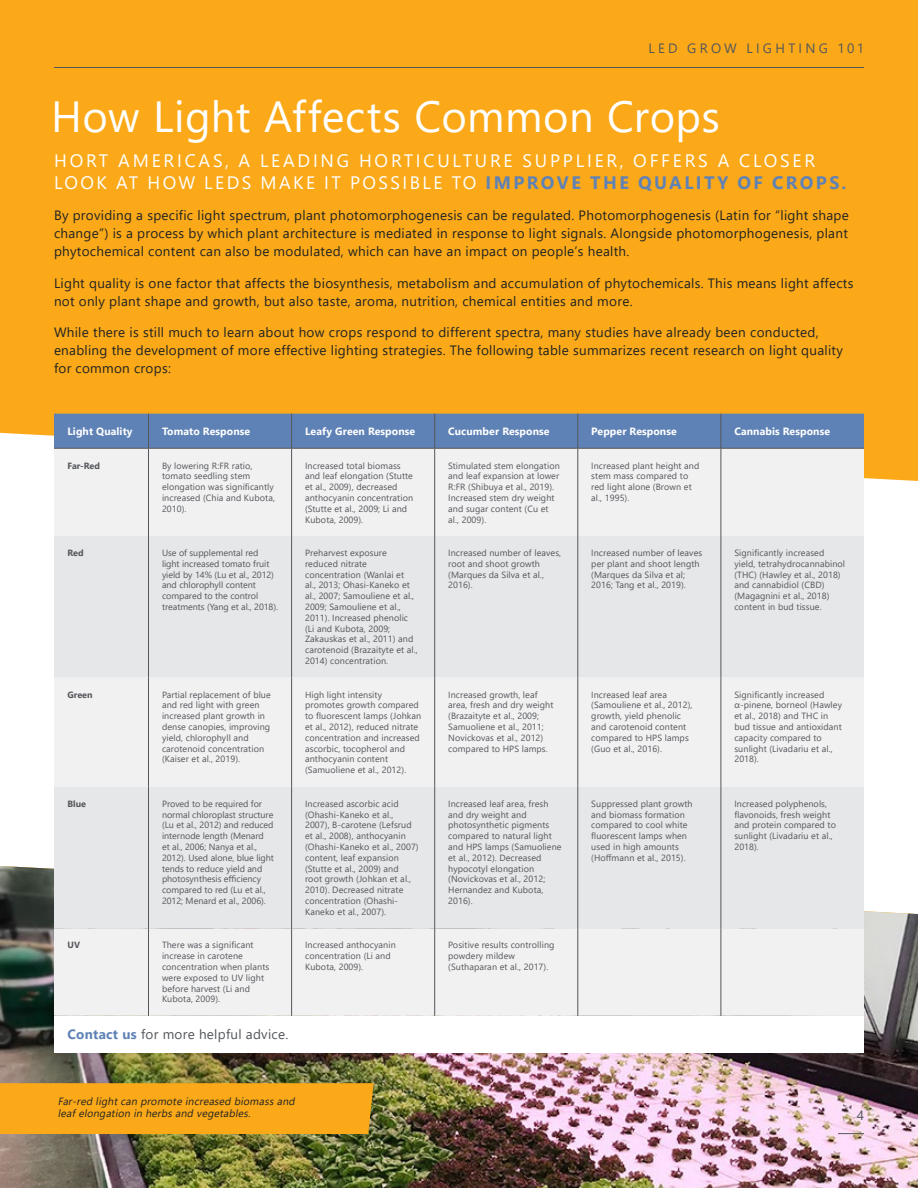
<style>
.page{position:relative;width:918px;height:1188px;background:#fff}
.page>*{position:absolute;margin:0;border:0;box-sizing:border-box;transform-origin:0 0}
.t1{font:43.5px "Segoe UI";letter-spacing:.01em;color:#fff}
.t2{font:18px/21.6px "Segoe UI";letter-spacing:.155em;color:#fff}
.t3{font:13.5px/18px "Segoe UI";letter-spacing:.02em;color:#212322}
.t4{font:13.5px "Segoe UI";letter-spacing:.02em;color:#53565a}
.t5{font:13.5px "Segoe UI";letter-spacing:.24em;color:#53565a}
.t6{font:700 10.5px "Segoe UI";letter-spacing:.01em;color:#fff}
.t7{font:italic 10.5px/12.6px "Segoe UI";color:#212322}
.t8{font:9px/10.8px "Segoe UI";letter-spacing:.01em;color:#53565a}
.t9{font:700 9px "Segoe UI";color:#53565a}
.s1{font-weight:700;color:#5f82b6}
</style>
<div class="page">
<img style="left:0;top:866px;width:918px;height:322px">
<div style="left:0;top:0;width:918px;height:481px;background:#fba919"></div>
<hr style="left:54px;top:67px;width:810px;height:1px;background:#53565a">
<svg style="left:838px;top:1133px;width:26px;height:1px"></svg>
<div style="left:54px;top:414px;width:810px;height:34px;background:#5f82b6"></div>
<div style="left:54px;top:449px;width:810px;height:567px;background:#f1f1f2"></div>
<svg style="left:54px;top:536px;width:810px;height:392px;fill:#e6e7e8"></svg>
<div style="left:54px;top:1016px;width:810px;height:37px;background:#fff"></div>
<hr style="left:54px;top:448px;width:94px;height:1px;background:#53565a">
<hr style="left:148px;top:414px;width:1px;height:34px;background:#53565a">
<hr style="left:291px;top:414px;width:1px;height:34px;background:#53565a">
<hr style="left:434px;top:414px;width:1px;height:34px;background:#53565a">
<hr style="left:578px;top:414px;width:1px;height:34px;background:#53565a">
<hr style="left:148px;top:448px;width:144px;height:1px;background:#53565a">
<hr style="left:292px;top:448px;width:143px;height:1px;background:#53565a">
<hr style="left:435px;top:448px;width:143px;height:1px;background:#53565a">
<hr style="left:578px;top:448px;width:143px;height:1px;background:#53565a">
<hr style="left:721px;top:414px;width:1px;height:34px;background:#53565a">
<hr style="left:721px;top:448px;width:143px;height:1px;background:#53565a">
<hr style="left:148px;top:448px;width:1px;height:88px;background:#53565a">
<hr style="left:291px;top:448px;width:1px;height:88px;background:#53565a">
<hr style="left:434px;top:448px;width:1px;height:88px;background:#53565a">
<hr style="left:578px;top:448px;width:1px;height:88px;background:#53565a">
<hr style="left:721px;top:448px;width:1px;height:88px;background:#53565a">
<hr style="left:148px;top:536px;width:1px;height:142px;background:#53565a">
<hr style="left:148px;top:787px;width:1px;height:141px;background:#53565a">
<hr style="left:291px;top:536px;width:1px;height:142px;background:#53565a">
<hr style="left:434px;top:536px;width:1px;height:142px;background:#53565a">
<hr style="left:578px;top:536px;width:1px;height:142px;background:#53565a">
<hr style="left:291px;top:787px;width:1px;height:141px;background:#53565a">
<hr style="left:434px;top:787px;width:1px;height:141px;background:#53565a">
<hr style="left:578px;top:787px;width:1px;height:141px;background:#53565a">
<hr style="left:721px;top:536px;width:1px;height:142px;background:#53565a">
<hr style="left:721px;top:787px;width:1px;height:141px;background:#53565a">
<hr style="left:148px;top:678px;width:1px;height:109px;background:#53565a">
<hr style="left:148px;top:928px;width:1px;height:88px;background:#53565a">
<hr style="left:291px;top:678px;width:1px;height:109px;background:#53565a">
<hr style="left:434px;top:678px;width:1px;height:109px;background:#53565a">
<hr style="left:578px;top:678px;width:1px;height:109px;background:#53565a">
<hr style="left:291px;top:928px;width:1px;height:88px;background:#53565a">
<hr style="left:434px;top:928px;width:1px;height:88px;background:#53565a">
<hr style="left:578px;top:928px;width:1px;height:88px;background:#53565a">
<hr style="left:721px;top:678px;width:1px;height:109px;background:#53565a">
<hr style="left:721px;top:928px;width:1px;height:88px;background:#53565a">
<div style="left:0;top:1083px;width:374px;height:51px;background:#fba919"></div>
<h3 class="t5" style="left:649px;top:36px;width:217px">LED GROW LIGHTING 101</h3>
<h1 class="t1" style="left:51px;top:76px;width:670px">How Light Affects Common Crops</h1>
<h2 class="t2" style="left:54px;top:149px;width:794px">HORT AMERICAS, A LEADING HORTICULTURE SUPPLIER, OFFERS A CLOSER<br>LOOK AT HOW LEDS MAKE IT POSSIBLE TO <span class="s1">IMPROVE THE QUALITY OF CROPS.</span></h2>
<p class="t3" style="left:54px;top:205px;width:796px;text-align:justify">By providing a specific light spectrum, plant photomorphogenesis can be regulated. Photomorphogenesis (Latin for “light shape change”) is a process by which plant architecture is mediated in response to light signals. Alongside photomorphogenesis, plant phytochemical content can also be modulated, which can have an impact on people’s health.</p>
<h3 class="t3" style="left:54px;top:273px;width:801px">Light quality is one factor that affects the biosynthesis, metabolism and accumulation of phytochemicals. This means light affects not only plant shape and growth, but also taste, aroma, nutrition, chemical entities and more.</h3>
<p class="t3" style="left:54px;top:322px;width:790px">While there is still much to learn about how crops respond to different spectra, many studies have already been conducted, enabling the development of more effective lighting strategies. The following table summarizes recent research on light quality for common crops:</p>
<p class="t6" style="left:67px;top:421px;width:67px">Light Quality</p>
<p class="t6" style="left:162px;top:421px;width:90px">Tomato Response</p>
<p class="t6" style="left:305px;top:421px;width:112px">Leafy Green Response</p>
<p class="t6" style="left:448px;top:421px;width:103px">Cucumber Response</p>
<p class="t6" style="left:591px;top:421px;width:87px">Pepper Response</p>
<p class="t6" style="left:734px;top:421px;width:97px">Cannabis Response</p>
<p class="t9" style="left:68px;top:457px;width:34px">Far-Red</p>
<p class="t8" style="left:162px;top:459px;width:114px">By lowering R:FR ratio, tomato seedling stem elongation was significantly increased (Chia and Kubota,<br>2010).</p>
<p class="t8" style="left:305px;top:459px;width:110px">Increased total biomass and leaf elongation (Stutte et al., 2009), decreased anthocyanin concentration (Stutte et al., 2009; Li and<br>Kubota, 2009).</p>
<p class="t8" style="left:448px;top:459px;width:113px">Stimulated stem elongation and leaf expansion at lower<br>R:FR (Shibuya et al., 2019).<br>Increased stem dry weight and sugar content (Cu et al., 2009).</p>
<p class="t8" style="left:591px;top:459px;width:110px">Increased plant height and stem mass compared to red light alone (Brown et al., 1995).</p>
<p class="t9" style="left:68px;top:544px;width:18px">Red</p>
<p class="t8" style="left:162px;top:547px;width:118px">Use of supplemental red light increased tomato fruit yield by 14% (Lu et al., 2012) and chlorophyll content compared to the control treatments (Yang et al., 2018).</p>
<p class="t8" style="left:305px;top:547px;width:114px">Preharvest exposure reduced nitrate concentration (Wanlai et<br>al., 2013; Ohasi-Kaneko et al., 2007; Samouliene et al.,<br>2009; Samouliene et al.,<br>2011). Increased phenolic (Li and Kubota, 2009;<br>Zakauskas et al., 2011) and carotenoid (Brazaityte et al.,<br>2014) concentration.</p>
<p class="t8" style="left:448px;top:547px;width:115px">Increased number of leaves, root and shoot growth (Marques da Silva et al.,<br>2016).</p>
<p class="t8" style="left:591px;top:547px;width:112px">Increased number of leaves per plant and shoot length (Marques da Silva et al;<br>2016; Tang et al., 2019).</p>
<p class="t8" style="left:734px;top:547px;width:112px">Significantly increased yield, tetrahydrocannabinol (THC) (Hawley et al., 2018) and cannabidiol (CBD) (Magagnini et al., 2018) content in bud tissue.</p>
<p class="t9" style="left:68px;top:686px;width:27px">Green</p>
<p class="t8" style="left:162px;top:688px;width:110px">Partial replacement of blue and red light with green increased plant growth in dense canopies, improving yield, chlorophyll and carotenoid concentration (Kaiser et al., 2019).</p>
<p class="t8" style="left:305px;top:688px;width:118px">High light intensity promotes growth compared to fluorescent lamps (Johkan et al., 2012), reduced nitrate concentration and increased ascorbic, tocopherol and anthocyanin content (Samuoliene et al., 2012).</p>
<p class="t8" style="left:448px;top:688px;width:107px">Increased growth, leaf area, fresh and dry weight (Brazaityte et al., 2009;<br>Samuoliene et al., 2011;<br>Novickovas et al., 2012) compared to HPS lamps.</p>
<p class="t8" style="left:591px;top:688px;width:103px">Increased leaf area (Samouliene et al., 2012), growth, yield phenolic and carotenoid content compared to HPS lamps (Guo et al., 2016).</p>
<p class="t8" style="left:734px;top:688px;width:109px">Significantly increased α-pinene, borneol (Hawley et al., 2018) and THC in bud tissue and antioxidant capacity compared to sunlight (Livadariu et al.,<br>2018).</p>
<p class="t9" style="left:68px;top:795px;width:20px">Blue</p>
<p class="t8" style="left:162px;top:797px;width:114px">Proved to be required for normal chloroplast structure (Lu et al., 2012) and reduced internode length (Menard<br>et al., 2006; Nanya et al.,<br>2012). Used alone, blue light tends to reduce yield and photosynthesis efficiency compared to red (Lu et al.,<br>2012; Menard et al., 2006).</p>
<p class="t8" style="left:305px;top:797px;width:115px">Increased ascorbic acid (Ohashi-Kaneko et al.,<br>2007), B-carotene (Lefsrud et al., 2008), anthocyanin (Ohashi-Kaneko et al., 2007) content, leaf expansion (Stutte et al., 2009) and<br>root growth (Johkan et al.,<br>2010). Decreased nitrate concentration (Ohashi-<br>Kaneko et al., 2007).</p>
<p class="t8" style="left:448px;top:797px;width:115px">Increased leaf area, fresh and dry weight and photosynthetic pigments compared to natural light and HPS lamps (Samuoliene et al., 2012). Decreased hypocotyl elongation (Novickovas et al., 2012;<br>Hernandez and Kubota,<br>2016).</p>
<p class="t8" style="left:591px;top:797px;width:103px">Suppressed plant growth and biomass formation compared to cool white fluorescent lamps when used in high amounts (Hoffmann et al., 2015).</p>
<p class="t8" style="left:734px;top:797px;width:103px">Increased polyphenols, flavonoids, fresh weight and protein compared to sunlight (Livadariu et al.,<br>2018).</p>
<p class="t9" style="left:68px;top:937px;width:14px">UV</p>
<p class="t8" style="left:162px;top:939px;width:109px">There was a significant increase in carotene concentration when plants were exposed to UV light before harvest (Li and<br>Kubota, 2009).</p>
<p class="t8" style="left:305px;top:939px;width:92px">Increased anthocyanin concentration (Li and<br>Kubota, 2009).</p>
<p class="t8" style="left:448px;top:939px;width:108px">Positive results controlling powdery mildew (Suthaparan et al., 2017).</p>
<h3 class="t4" style="left:68px;top:1022px;width:222px"><span class="s1">Contact us</span> for more helpful advice.</h3>
<p class="t7" style="left:58px;top:1094px;width:242px">Far-red lightcan promote increased biomassand leafelongation in herbsand vegetables.</p>
<h3 class="t4" style="left:857px;top:1103px;width:9px">4</h3>
</div>
